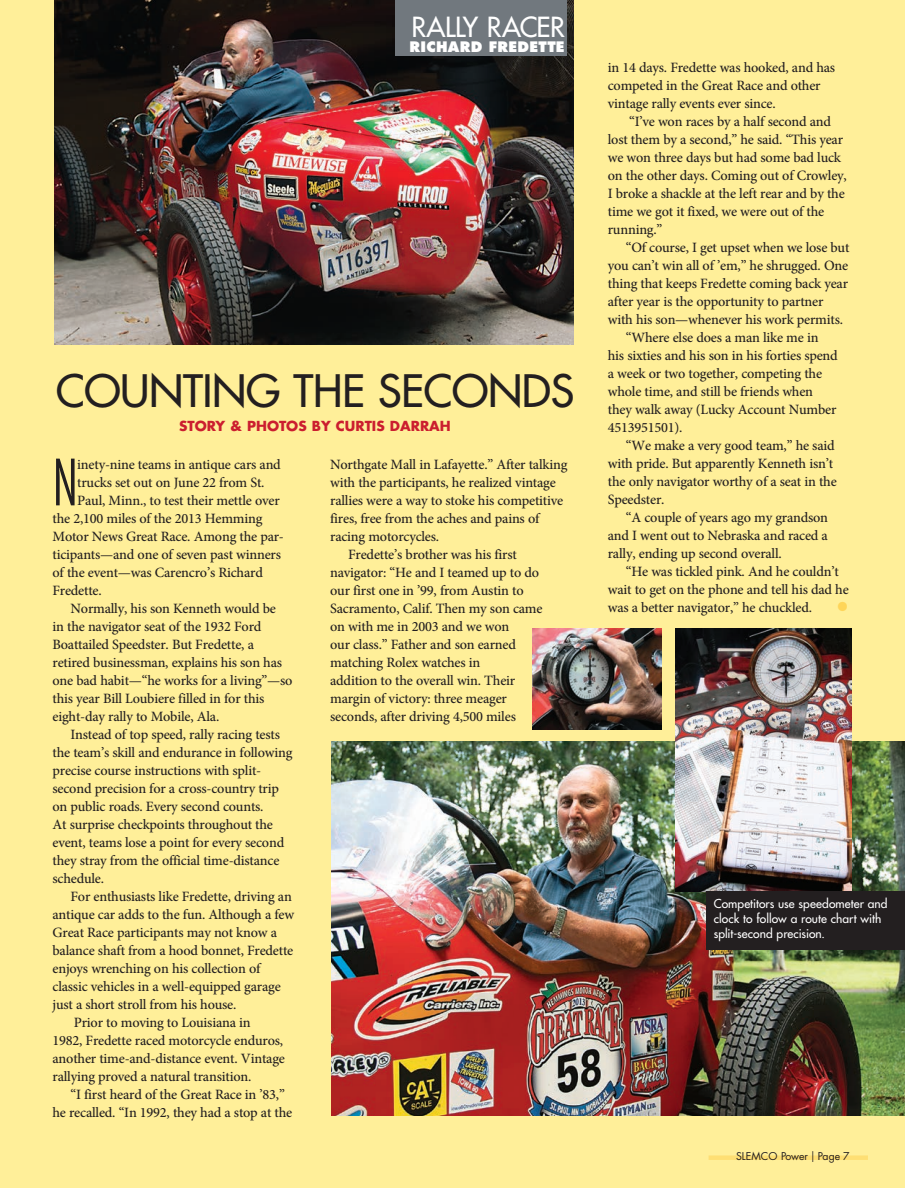
<style>
.page{position:relative;width:905px;height:1188px;background:#fff}
.page>*{position:absolute;margin:0;border:0;box-sizing:border-box;transform-origin:0 0}
.Body_Copy{font:300 condensed 61.95px "Futura";color:#231f20;scale:.95 1}
.t1{font:43.5px "Futura";letter-spacing:-.01em;color:#231f20}
.Body_Copy-2{font:500 34.5px "Minion Pro";color:#fed559}
.Body_Copy-3{font:27px "Futura";letter-spacing:-.02em;color:#fff}
.Body_Copy-4{font:500 14.25px/18px "Minion Pro";letter-spacing:-.015em;color:#231f20}
.Body_Copy-5{font:800 14.1px "Futura";letter-spacing:.02em;color:#fff}
.t2{font:700 13.5px "Futura";color:#cb1e2f}
.Body_Copy-6{font:500 12px/15px "Futura Std";letter-spacing:.005em;color:#fff}
.t3{font:10.5px "Futura";color:#231f20}
</style>
<div class="page">
<div style="left:0;top:0;width:904px;height:1188px;background:#ffef99"></div>
<img style="left:332px;top:742px;width:572px;height:374px">
<div style="left:708px;top:1155px;width:159px;height:5px;background:#fedf74"></div>
<img style="left:54px;top:0;width:519px;height:345px">
<img style="left:675px;top:628px;width:176px;height:263px">
<img style="left:532px;top:628px;width:129px;height:101px">
<div style="left:395px;top:0;width:172px;height:56px;background:#71787e"></div>
<div style="left:706px;top:891px;width:198px;height:59px;background:#231f20"></div>
<p class="Body_Copy-3" style="left:411px;top:10px;width:155px">RALLY RACER</p>
<p class="Body_Copy-5" style="left:409px;top:38px;width:156px">RICHARD FREDETTE</p>
<p class="t1" style="left:56px;top:362px;width:520px">COUNTING THE SECONDS</p>
<p class="t2" style="left:179px;top:416px;width:273px">STORY &amp; PHOTOS BY CURTIS DARRAH</p>
<p class="Body_Copy" style="left:52px;top:444px;width:28px">N</p>
<p class="Body_Copy-4" style="left:77px;top:456px;width:205px">inety-nine teams in antique cars and</p>
<p class="Body_Copy-4" style="left:77px;top:474px;width:189px">trucks set out on June 22 from St.</p>
<p class="Body_Copy-4" style="left:77px;top:492px;width:204px">Paul, Minn., to test their mettle over</p>
<p class="Body_Copy-4" style="left:52px;top:510px;width:211px">the 2,100 miles of the 2013 Hemming</p>
<p class="Body_Copy-4" style="left:52px;top:528px;width:233px">Motor News Great Race. Among the par-</p>
<p class="Body_Copy-4" style="left:52px;top:546px;width:230px">ticipants—and one of seven past winners</p>
<p class="Body_Copy-4" style="left:52px;top:564px;width:212px">of the event—was Carencro’s Richard</p>
<p class="Body_Copy-4" style="left:52px;top:582px;width:51px">Fredette.</p>
<p class="Body_Copy-4" style="left:52px;top:600px;width:241px;text-indent:18px">Normally, his son Kenneth would be<br>in the navigator seat of the 1932 Ford Boattailed Speedster. But Fredette, a retired businessman, explains his son has one bad habit—“he works for a living”—so this year Bill Loubiere filled in for this eight-day rally to Mobile, Ala.</p>
<p class="Body_Copy-4" style="left:52px;top:726px;width:241px;text-indent:18px">Instead of top speed, rally racing tests the team’s skill and endurance in following precise course instructions with split&shy;second precision for a cross-country trip on public roads. Every second counts.<br>At surprise checkpoints throughout the event, teams lose a point for every second they stray from the official time-distance schedule.</p>
<p class="Body_Copy-4" style="left:52px;top:888px;width:243px;text-indent:18px">For enthusiasts like Fredette, driving an antique car adds to the fun. Although a few Great Race participants may not know a balance shaft from a hood bonnet, Fredette enjoys wrenching on his collection of classic vehicles in a well-equipped garage just a short stroll from his house.</p>
<p class="Body_Copy-4" style="left:52px;top:1014px;width:234px;text-indent:21px">Prior to moving to Louisiana in<br>1982, Fredette raced motorcycle enduros, another time-and-distance event. Vintage rallying proved a natural transition.</p>
<p class="Body_Copy-4" style="left:52px;top:1086px;width:241px;text-indent:18px">“I first heard of the Great Race in ’83,” he recalled. “In 1992, they had a stop at the</p>
<p class="Body_Copy-4" style="left:330px;top:456px;width:239px">Northgate Mall in Lafayette.” After talking with the participants, he realized vintage rallies were a way to stoke his competitive fires, free from the aches and pains of racing motorcycles.</p>
<p class="Body_Copy-4" style="left:330px;top:546px;width:214px;text-indent:18px">Fredette’s brother was his first navigator: “He and I teamed up to do our first one in ’99, from Austin to<br>Sacramento, Calif. Then my son came on with me in 2003 and we won<br>our class.” Father and son earned matching Rolex watches in<br>addition to the overall win. Their margin of victory: three meager seconds, after driving 4,500 miles</p>
<p class="Body_Copy-4" style="left:608px;top:58px;width:229px">in 14 days. Fredette was hooked, and has competed in the Great Race and other vintage rally events ever since.</p>
<p class="Body_Copy-4" style="left:608px;top:112px;width:240px;text-indent:21px">“I’ve won races by a half second and lost them by a second,” he said. “This year we won three days but had some bad luck on the other days. Coming out of Crowley, I broke a shackle at the left rear and by the time we got it fixed, we were out of the running.”</p>
<p class="Body_Copy-4" style="left:608px;top:238px;width:243px;text-indent:18px">“Of course, I get upset when we lose but you can’t win all of ’em,” he shrugged. One thing that keeps Fredette coming back year after year is the opportunity to partner with his son—whenever his work permits.</p>
<p class="Body_Copy-4" style="left:608px;top:328px;width:231px;text-indent:18px">“Where else does a man like me in his sixties and his son in his forties spend a week or two together, competing the whole time, and still be friends when they walk away (Lucky Account Number<br>4513951501).</p>
<p class="Body_Copy-4" style="left:608px;top:436px;width:230px;text-indent:18px">“We make a very good team,” he said with pride. But apparently Kenneth isn’t the only navigator worthy of a seat in the<br>Speedster.</p>
<p class="Body_Copy-4" style="left:608px;top:508px;width:222px;text-align:justify;text-indent:18px">“A couple of years ago my grandson and I went out to Nebraska and raced a rally, ending up second overall.</p>
<p class="Body_Copy-4" style="left:608px;top:562px;width:242px;text-indent:18px">“He was tickled pink. And he couldn’t wait to get on the phone and tell his dad he was a better navigator,” he chuckled.</p>
<p class="Body_Copy-2" style="left:835px;top:580px;width:15px">•</p>
<p class="Body_Copy-6" style="left:713px;top:896px;width:175px">Competitors use speedometer and clock to follow a route chart with split-second precision.</p>
<p class="t3" style="left:736px;top:1149px;width:115px">SLEMCO Power ❘ Page 7</p>
</div>
